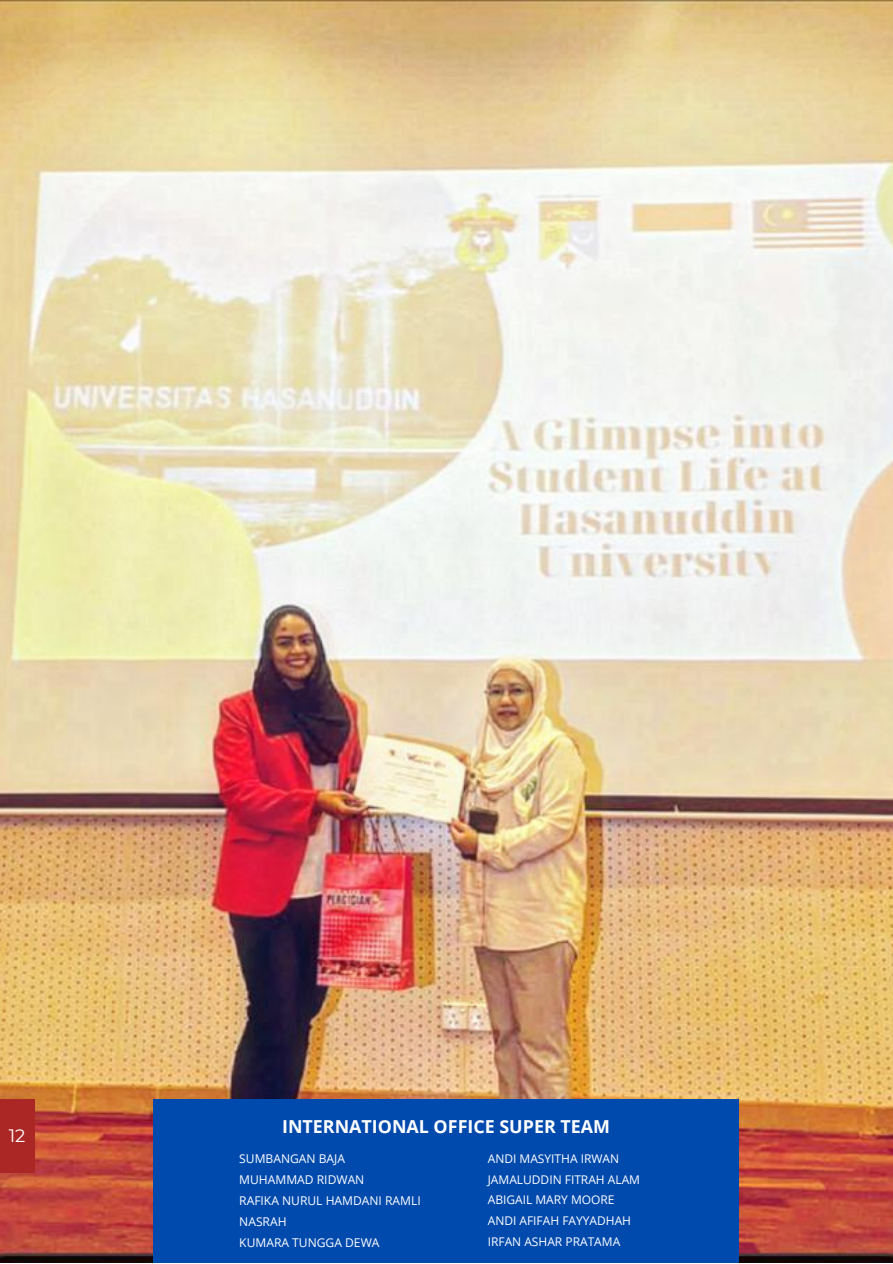
<style>
.page{position:relative;width:893px;height:1264px;background:#fff}
.page>*{position:absolute;margin:0;border:0;box-sizing:border-box;transform-origin:0 0}
.t1{font:18px "Montserrat";color:#fff}
.t2{font:700 17.85px "Open Sans";color:#fff}
.t3{font:12px "Open Sans";color:#fff}
</style>
<div class="page">
<img style="left:0;top:0;width:892px;height:1262px">
<div style="left:0;top:1099px;width:34px;height:74px;background:#aa2725"></div>
<div style="left:154px;top:1099px;width:584px;height:163px;background:#004aad"></div>
<p class="t1" style="left:9px;top:1124px;width:18px">12</p>
<p class="t2" style="left:282px;top:1114px;width:329px">INTERNATIONAL OFFICE SUPER TEAM</p>
<p class="t3" style="left:239px;top:1149px;width:107px">SUMBANGAN BAJA</p>
<p class="t3" style="left:239px;top:1170px;width:127px">MUHAMMAD RIDWAN</p>
<p class="t3" style="left:239px;top:1191px;width:183px">RAFIKA NURUL HAMDANI RAMLI</p>
<p class="t3" style="left:239px;top:1213px;width:49px">NASRAH</p>
<p class="t3" style="left:239px;top:1234px;width:142px">KUMARA TUNGGA DEWA</p>
<p class="t3" style="left:487px;top:1149px;width:133px">ANDI MASYITHA IRWAN</p>
<p class="t3" style="left:487px;top:1170px;width:154px">JAMALUDDIN FITRAH ALAM</p>
<p class="t3" style="left:487px;top:1191px;width:128px">ABIGAIL MARY MOORE</p>
<p class="t3" style="left:487px;top:1212px;width:145px">ANDI AFIFAH FAYYADHAH</p>
<p class="t3" style="left:487px;top:1233px;width:134px">IRFAN ASHAR PRATAMA</p>
</div>
